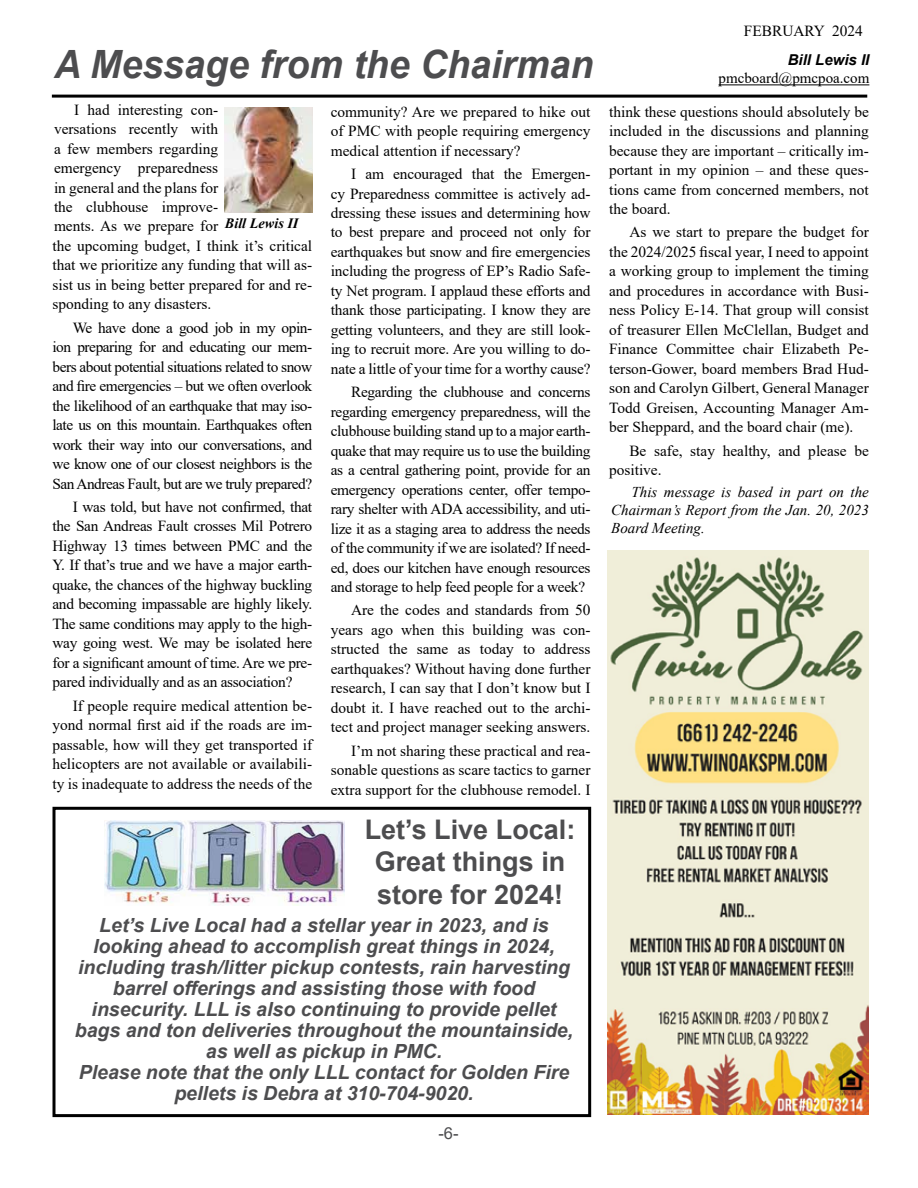
<style>
.page{position:relative;width:918px;height:1188px;background:#fff}
.page>*{position:absolute;margin:0;border:0;box-sizing:border-box;transform-origin:0 0}
.t1{font:italic 700 39px "Arial";color:#4d4d4f;scale:.96 1}
.t2{font:700 27px/32.4px "Arial";color:#4d4d4f;text-align:center}
.t3{font:italic 700 19.5px/21px "Arial";color:#4d4d4f;text-align:center}
.t4{font:16.5px "Arial";color:#4d4d4f}
.t5{font:15.3px/19.5px "Times New Roman";color:#000;text-align:justify}
.t6{font:italic 15px/18px "Times New Roman";color:#000;text-align:justify}
.t7{font:15px "Times New Roman";color:#000}
.t8{font:italic 700 15px "Arial";color:#000}
.t9{font:italic 700 14.25px "Times New Roman";color:#000}
</style>
<div class="page">
<hr style="left:719px;top:85px;width:150px;height:1px;background:#000">
<hr style="left:52px;top:95px;width:815px;height:3px;background:#000">
<img style="left:225px;top:108px;width:87px;height:105px">
<div style="left:52px;top:807px;width:539px;height:310px;border:3px solid #000"></div>
<img style="left:104px;top:821px;width:241px;height:84px">
<img style="left:607px;top:550px;width:262px;height:564px">
<p class="t5" style="left:744px;top:20px;width:121px">FEBRUARY 2024</p>
<h1 class="t1" style="left:54px;top:38px;width:563px">A Message from the Chairman</h1>
<p class="t8" style="left:788px;top:50px;width:83px">Bill Lewis II</p>
<p class="t7" style="left:719px;top:68px;width:152px">pmcboard@pmcpoa.com</p>
<p class="t5" style="left:52px;top:99px;width:261px;text-align:left;text-indent:22px">I had interesting con-<br>versations recently with<br>a few members regarding<br>emergency preparedness<br>in general and the plans for<br>the clubhouse improve-<br>ments. As we prepare for<br>the upcoming budget, I think it’s critical that we prioritize any funding that will as&shy;sist us in being better prepared for and re&shy;sponding to any disasters.</p>
<p class="t5" style="left:52px;top:317px;width:261px;text-indent:20px">We have done a good job in my opin&shy;ion preparing for and educating our mem&shy;bers about potential situations related to snow and fire emergencies – but we often overlook the likelihood of an earthquake that may iso&shy;late us on this mountain. Earthquakes often work their way into our conversations, and we know one of our closest neighbors is the San Andreas Fault, but are we truly prepared?</p>
<p class="t5" style="left:52px;top:496px;width:261px;text-indent:20px">I was told, but have not confirmed, that the San Andreas Fault crosses Mil Potrero Highway 13 times between PMC and the Y. If that’s true and we have a major earth&shy;quake, the chances of the highway buckling and becoming impassable are highly likely.<br>The same conditions may apply to the high&shy;way going west. We may be isolated here for a significant amount of time. Are we pre&shy;pared individually and as an association?</p>
<p class="t5" style="left:52px;top:695px;width:261px;text-indent:20px">If people require medical attention be&shy;yond normal first aid if the roads are im&shy;passable, how will they get transported if helicopters are not available or availabili&shy;ty is inadequate to address the needs of the</p>
<p class="t9" style="left:225px;top:213px;width:75px">Bill Lewis II</p>
<p class="t5" style="left:331px;top:101px;width:261px">community? Are we prepared to hike out of PMC with people requiring emergency medical attention if necessary?</p>
<p class="t5" style="left:331px;top:164px;width:261px;text-indent:20px">I am encouraged that the Emergen&shy;cy Preparedness committee is actively ad&shy;dressing these issues and determining how to best prepare and proceed not only for earthquakes but snow and fire emergencies including the progress of EP’s Radio Safe&shy;ty Net program. I applaud these efforts and thank those participating. I know they are getting volunteers, and they are still look&shy;ing to recruit more. Are you willing to do&shy;nate a little of your time for a worthy cause?</p>
<p class="t5" style="left:331px;top:382px;width:261px;text-indent:20px">Regarding the clubhouse and concerns regarding emergency preparedness, will the clubhouse building stand up to a major earth&shy;quake that may require us to use the building as a central gathering point, provide for an emergency operations center, offer tempo&shy;rary shelter with ADA accessibility, and uti&shy;lize it as a staging area to address the needs of the community if we are isolated? If need&shy;ed, does our kitchen have enough resources and storage to help feed people for a week?</p>
<p class="t5" style="left:331px;top:600px;width:261px;text-indent:20px">Are the codes and standards from 50 years ago when this building was con&shy;structed the same as today to address earthquakes? Without having done further research, I can say that I don’t know but I doubt it. I have reached out to the archi&shy;tect and project manager seeking answers.</p>
<p class="t5" style="left:331px;top:740px;width:261px;text-indent:20px">I’m not sharing these practical and rea&shy;sonable questions as scare tactics to garner extra support for the clubhouse remodel. I</p>
<h2 class="t2" style="left:365px;top:814px;width:212px">Let’s Live Local:<br>Great things in store for 2024!</h2>
<p class="t3" style="left:75px;top:915px;width:500px">Let’s Live Local had a stellar year in 2023, and is looking ahead to accomplish great things in 2024, including trash/litter pickup contests, rain harvesting barrel offerings and assisting those with food insecurity. LLL is also continuing to provide pellet bags and ton deliveries throughout the mountainside, as well as pickup in PMC.<br>Please note that the only LLL contact for Golden Fire pellets is Debra at 310-704-9020.</p>
<p class="t4" style="left:438px;top:1122px;width:22px">-6-</p>
<p class="t5" style="left:609px;top:101px;width:261px">think these questions should absolutely be included in the discussions and planning because they are important – critically im&shy;portant in my opinion – and these ques&shy;tions came from concerned members, not the board.</p>
<p class="t5" style="left:609px;top:222px;width:261px;text-indent:20px">As we start to prepare the budget for the 2024/2025 fiscal year, I need to appoint a working group to implement the timing and procedures in accordance with Busi&shy;ness Policy E-14. That group will consist of treasurer Ellen McClellan, Budget and Finance Committee chair Elizabeth Pe&shy;terson-Gower, board members Brad Hud&shy;son and Carolyn Gilbert, General Manager Todd Greisen, Accounting Manager Am&shy;ber Sheppard, and the board chair (me).</p>
<p class="t5" style="left:609px;top:440px;width:261px;text-indent:20px">Be safe, stay healthy, and please be positive.</p>
<p class="t6" style="left:611px;top:483px;width:259px;text-indent:20px">This message is based in part on the Chairman’s Report from the Jan. 20, 2023<br>Board Meeting.</p>
</div>
